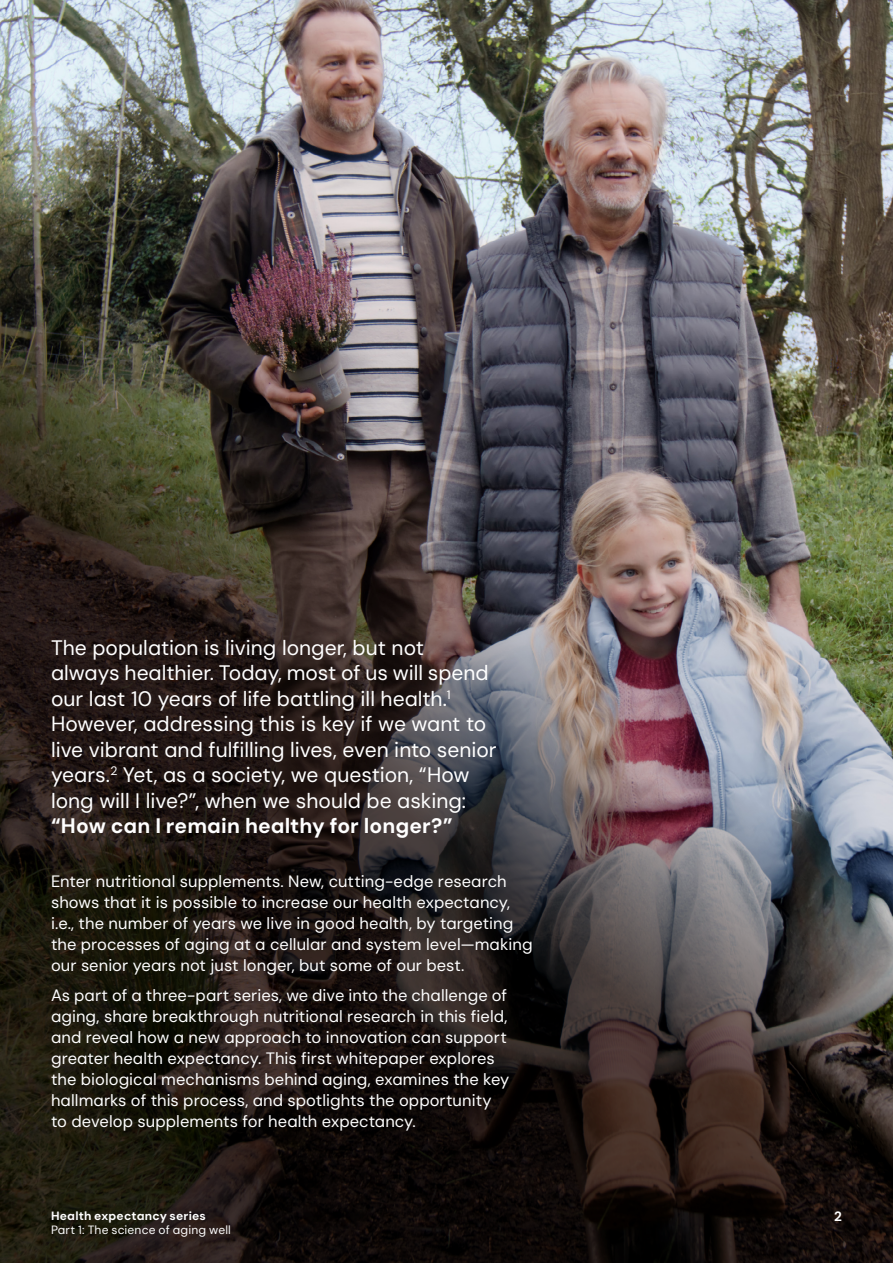
<style>
.page{position:relative;width:893px;height:1263px;background:#fff}
.page>*{position:absolute;margin:0;border:0;box-sizing:border-box;transform-origin:0 0}
.t1{font:21px/25.5px "DM Sans";color:#fff}
.t2{font:700 21px "DM Sans";letter-spacing:.005em;color:#fff}
.t3{font:16.5px/21px "DM Sans";letter-spacing:.005em;color:#fff}
.t4{font:700 13.5px "DM Sans";color:#fff}
.t5{font:12px "DM Sans";letter-spacing:.015em;color:#fff}
.t6{font:700 12px "DM Sans";letter-spacing:.015em;color:#fff}
</style>
<div class="page">
<img style="left:0;top:0;width:893px;height:1263px">
<p class="t1" style="left:51px;top:634px;width:447px">The population is living longer, but not always healthier. Today, most of us will spend our last 10 years of life battling ill health.<sup>1<br></sup>However, addressing this is key if we want to live vibrant and fulfilling lives, even into senior years.<sup>2</sup> Yet, as a society, we question, “How long will I live?”, when we should be asking:</p>
<p class="t2" style="left:51px;top:813px;width:403px">“How can I remain healthy for longer?”</p>
<p class="t3" style="left:51px;top:871px;width:483px">Enter nutritional supplements. New, cutting-edge research shows that it is possible to increase our health expectancy, i.e., the number of years we live in good health, by targeting the processes of aging at a cellular and system level—making our senior years not just longer, but some of our best.</p>
<p class="t3" style="left:51px;top:984px;width:460px">As part of a three-part series, we dive into the challenge of aging, share breakthrough nutritional research in this field, and reveal how a new approach to innovation can support greater health expectancy. This first whitepaper explores the biological mechanisms behind aging, examines the key hallmarks of this process, and spotlights the opportunity to develop supplements for health expectancy.</p>
<p class="t6" style="left:51px;top:1208px;width:157px">Health expectancy series</p>
<p class="t4" style="left:834px;top:1208px;width:9px">2</p>
<p class="t5" style="left:51px;top:1222px;width:181px">Part 1: The science of aging well</p>
</div>
